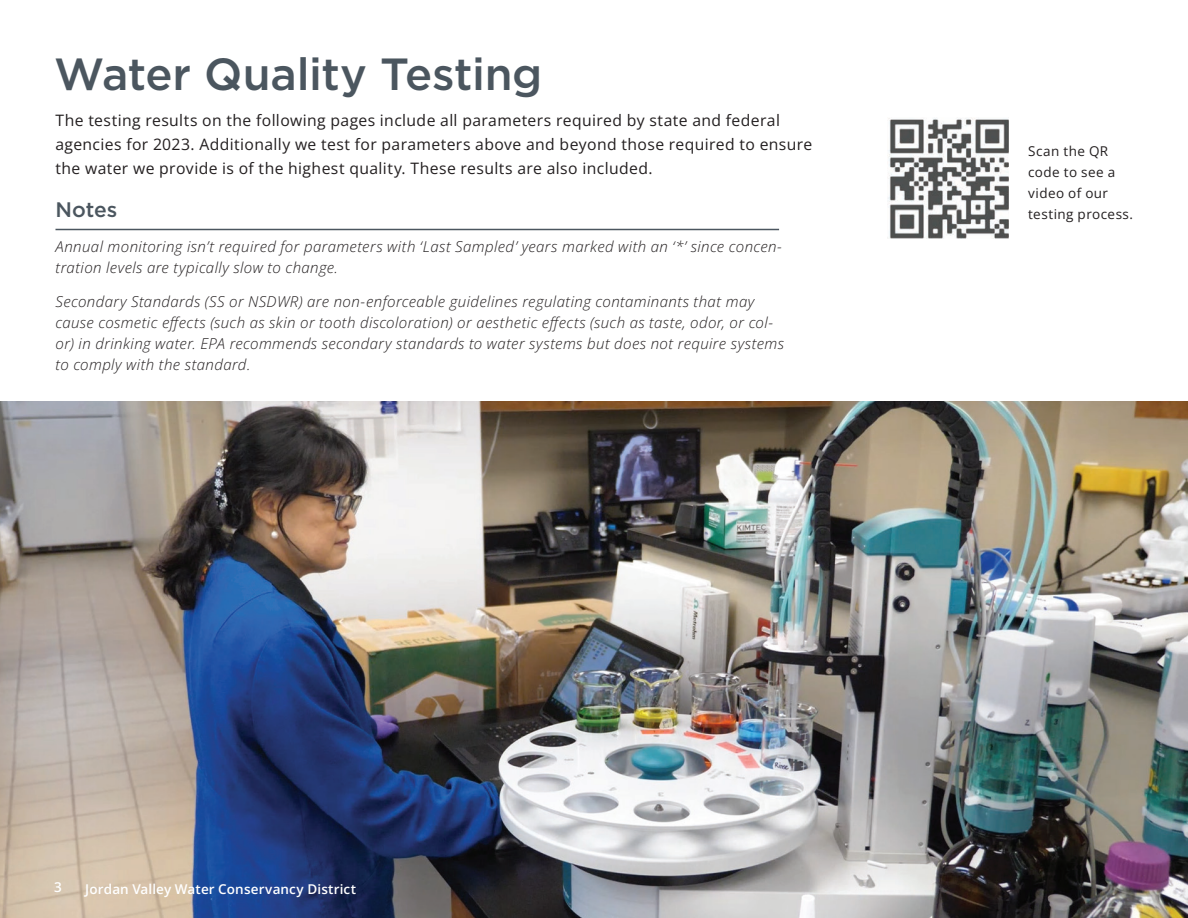
<style>
.page{position:relative;width:1188px;height:918px;background:#fff}
.page>*{position:absolute;margin:0;border:0;box-sizing:border-box;transform-origin:0 0}
.t1{font:500 45px "Gotham";letter-spacing:-.01em;color:#4b565f}
.t2{font:500 21px "Gotham";letter-spacing:-.005em;color:#4b565f}
.t3{font:15.75px/24px "Open Sans";letter-spacing:.025em;color:#231f20}
.t4{font:italic 300 15px/21px "Open Sans";letter-spacing:.025em;color:#231f20}
.t5{font:13.5px/21px "Open Sans";letter-spacing:.035em;color:#231f20}
.t6{font:600 13.5px "Open Sans";letter-spacing:.01em;color:#fff}
</style>
<div class="page">
<img style="left:0;top:401px;width:1188px;height:517px">
<hr style="left:56px;top:229px;width:723px;height:1px;background:#4b565f">
<img style="left:888px;top:118px;width:121px;height:120px">
<h1 class="t1" style="left:54px;top:45px;width:490px">Water Quality Testing</h1>
<p class="t3" style="left:56px;top:108px;width:758px">The testing results on the following pages include all parameters required by state and federal agencies for 2023. Additionally we test for parameters above and beyond those required to ensure the water we provide is of the highest quality. These results are also included.</p>
<h2 class="t2" style="left:56px;top:196px;width:63px">Notes</h2>
<p class="t4" style="left:56px;top:235px;width:728px">Annual monitoring isn’t required for parameters with ‘Last Sampled’ years marked with an ‘*’ since concen&shy;tration levels are typically slow to change.</p>
<p class="t4" style="left:56px;top:291px;width:730px">Secondary Standards (SS or NSDWR) are non-enforceable guidelines regulating contaminants that may cause cosmetic effects (such as skin or tooth discoloration) or aesthetic effects (such as taste, odor, or col&shy;or) in drinking water. EPA recommends secondary standards to water systems but does not require systems to comply with the standard.</p>
<p class="t6" style="left:54px;top:877px;width:9px">3</p>
<p class="t6" style="left:85px;top:879px;width:272px">Jordan Valley Water Conservancy District</p>
<p class="t5" style="left:1028px;top:141px;width:107px">Scan the QR code to see a video of our testing process.</p>
</div>
